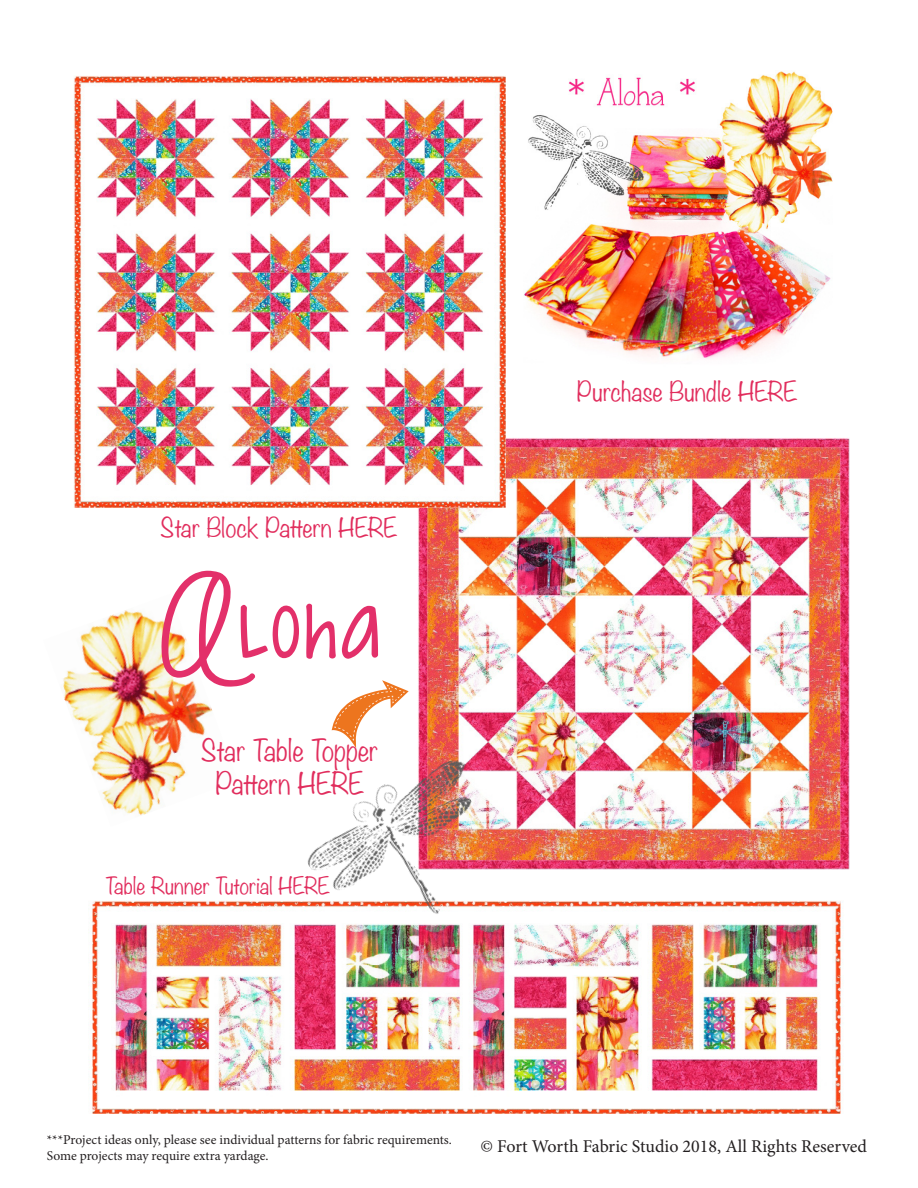
<style>
.page{position:relative;width:918px;height:1188px;background:#fff}
.page>*{position:absolute;margin:0;border:0;box-sizing:border-box;transform-origin:0 0}
.t1{font:99px "KG Strawberry Limeade";letter-spacing:.025em;color:#e3306a}
.t2{font:300 27px/32.4px "Noteworthy";color:#e12d5d;text-align:center}
.t3{font:300 24.15px "Noteworthy";color:#e12d5d}
.t4{font:300 24px "Noteworthy";color:#e12d5d}
.t5{font:300 21px "Noteworthy";color:#e12d5d}
.t6{font:18px "Minion Pro";color:#231f20}
.t7{font:13.5px/16.2px "Minion Pro";color:#231f20}
</style>
<div class="page">
<img style="left:418px;top:438px;width:432px;height:431px">
<img style="left:74px;top:76px;width:432px;height:432px">
<img style="left:524px;top:71px;width:309px;height:288px">
<img style="left:88px;top:901px;width:755px;height:212px">
<img style="left:293px;top:743px;width:231px;height:215px">
<img style="left:63px;top:610px;width:150px;height:205px">
<svg style="left:324px;top:743px;width:94px;height:11px"></svg>
<p class="t4" style="left:161px;top:507px;width:238px">Star Block Pattern HERE</p>
<p class="t1" style="left:158px;top:550px;width:223px">Aloha</p>
<p class="t2" style="left:201px;top:734px;width:179px">Star Table Topper<br>Pattern HERE</p>
<p class="t5" style="left:106px;top:868px;width:226px">Table Runner Tutorial HERE</p>
<p class="t3" style="left:577px;top:370px;width:222px">Purchase Bundle HERE</p>
<p class="t7" style="left:47px;top:1131px;width:407px">***Project ideas only, please see individual patterns for fabric requirements.<br>Some projects may require extra yardage.</p>
<p class="t6" style="left:481px;top:1135px;width:388px">© Fort Worth Fabric Studio 2018, All Rights Reserved</p>
</div>
